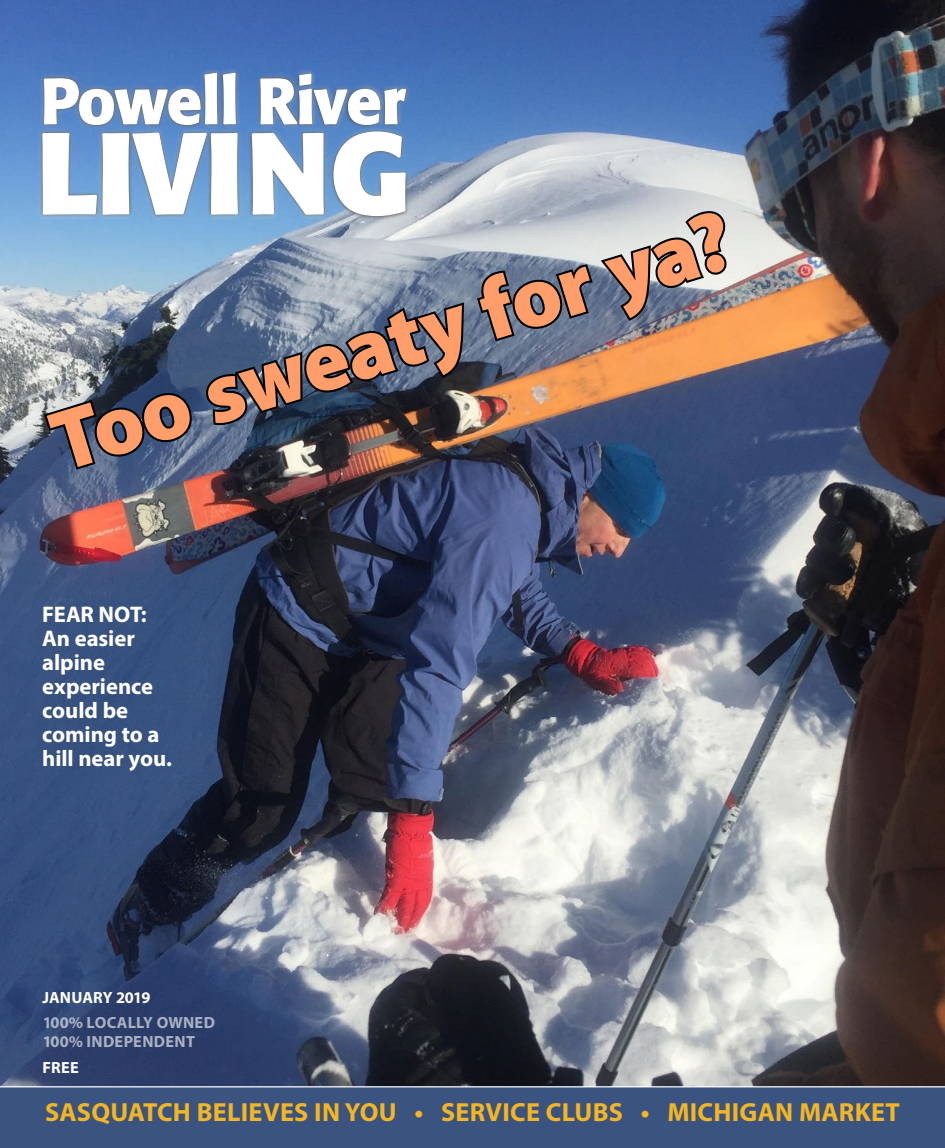
<style>
.page{position:relative;width:945px;height:1148px;background:#fff}
.page>*{position:absolute;margin:0;border:0;box-sizing:border-box;transform-origin:0 0}
.Headline_60{font:900 86.25px "Myriad Pro";color:#ff9e6b}
.t1{font:700 26.25px "Myriad Pro";letter-spacing:.01em;color:#f2b525}
.Headline_60-2{font:700 22.62px/24px "Myriad Pro";letter-spacing:-.005em;color:#fff}
.Cutline__Nested{font:700 16.25px/18.8px "Myriad Pro";letter-spacing:.01em;color:#fff}
</style>
<div class="page">
<img style="left:0;top:0;width:945px;height:1086px">
<div style="left:0;top:1087px;width:945px;height:61px;background:#3b537f"></div>
<div style="left:36px;top:125px;width:376px;height:98px;background:#fff;opacity:.65"></div>
<div style="left:38px;top:129px;width:63px;height:90px;background:#000;opacity:.65"></div>
<div style="left:98px;top:129px;width:35px;height:90px;background:#000;opacity:.65"></div>
<div style="left:129px;top:128px;width:82px;height:90px;background:#000;opacity:.65"></div>
<div style="left:207px;top:129px;width:35px;height:90px;background:#000;opacity:.65"></div>
<svg style="left:42px;top:132px;width:197px;height:83px"></svg>
<div style="left:248px;top:129px;width:80px;height:90px;background:#000;opacity:.65"></div>
<div style="left:329px;top:127px;width:80px;height:93px;background:#000;opacity:.65"></div>
<div style="left:38px;top:67px;width:374px;height:64px;background:#fff;opacity:.65"></div>
<div style="left:40px;top:74px;width:43px;height:55px;background:#000;opacity:.65"></div>
<div style="left:75px;top:85px;width:43px;height:44px;background:#000;opacity:.65"></div>
<div style="left:111px;top:85px;width:61px;height:43px;background:#5c89c2"></div>
<div style="left:164px;top:85px;width:41px;height:44px;background:#000;opacity:.65"></div>
<div style="left:200px;top:69px;width:22px;height:60px;background:#000;opacity:.65"></div>
<div style="left:219px;top:69px;width:21px;height:60px;background:#000;opacity:.65"></div>
<svg style="left:43px;top:72px;width:194px;height:54px"></svg>
<div style="left:295px;top:70px;width:21px;height:58px;background:#000;opacity:.65"></div>
<div style="left:380px;top:85px;width:30px;height:43px;background:#000;opacity:.65"></div>
<svg style="left:251px;top:73px;width:156px;height:144px"></svg>
<svg style="left:42px;top:392px;width:151px;height:80px;background:#3d4c65"></svg>
<svg style="left:206px;top:299px;width:260px;height:128px;background:#475365"></svg>
<svg style="left:474px;top:210px;width:254px;height:134px;background:#8d8e95"></svg>
<p class="Headline_60" style="left:39px;top:397px;width:709px;rotate:-17deg">Too sweaty for ya?</p>
<p class="Headline_60-2" style="left:42px;top:601px;width:131px">FEAR NOT:<br>An easier alpine experience could be coming to a hill near you.</p>
<p class="Cutline__Nested" style="left:42px;top:987px;width:109px">JANUARY 2019</p>
<p class="Cutline__Nested" style="left:42px;top:1012px;width:174px">100% LOCALLY OWNED<br>100% INDEPENDENT</p>
<p class="Cutline__Nested" style="left:42px;top:1057px;width:38px">FREE</p>
<p class="t1" style="left:45px;top:1094px;width:856px">SASQUATCH BELIEVES IN YOU • SERVICE CLUBS • MICHIGAN MARKET</p>
</div>
